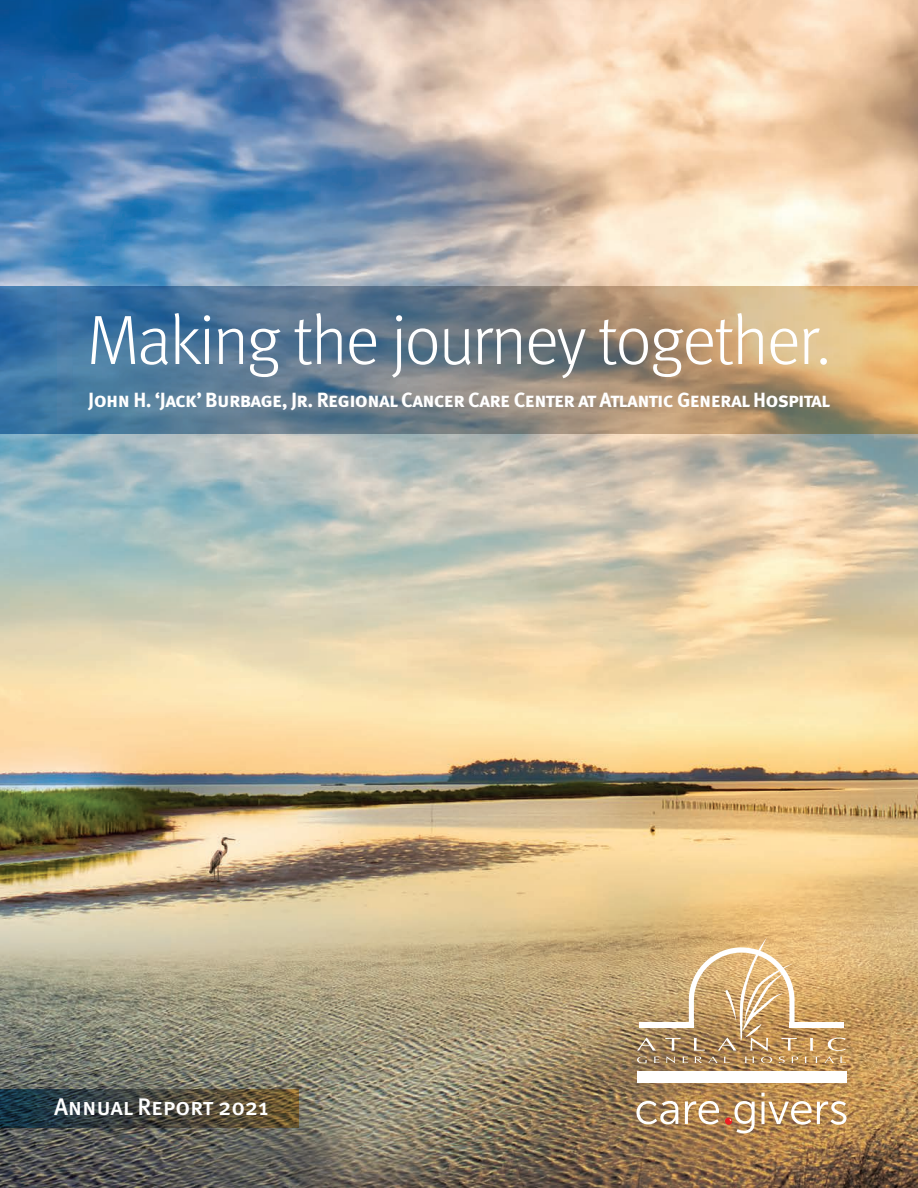
<style>
.page{position:relative;width:918px;height:1188px;background:#fff}
.page>*{position:absolute;margin:0;border:0;box-sizing:border-box;transform-origin:0 0}
.Skinny_Headline{font:300 69.75px "Meta Pro";letter-spacing:-.03em;color:#fff}
.Skinny_Headline-2{font:500 24px "Meta OT";letter-spacing:-.01em;color:#fff}
.Skinny_Headline-3{font:700 20.55px "Meta OT";letter-spacing:-.03em;color:#fff}
</style>
<div class="page">
<img style="left:0;top:0;width:918px;height:1188px">
<svg style="left:0;top:1089px;width:299px;height:39px;background:#42443d"></svg>
<svg style="left:0;top:286px;width:918px;height:148px;background:#808787"></svg>
<div style="left:725px;top:1118px;width:7px;height:7px;background:#ee1d23;border-radius:50%"></div>
<div style="left:789px;top:1023px;width:55px;height:5px;background:#fff"></div>
<svg style="left:813px;top:1057px;width:21px;height:6px"></svg>
<svg style="left:840px;top:1057px;width:6px;height:6px"></svg>
<svg style="left:810px;top:1038px;width:3px;height:13px"></svg>
<svg style="left:828px;top:1038px;width:18px;height:13px"></svg>
<div style="left:637px;top:1071px;width:210px;height:12px;background:#fff"></div>
<svg style="left:637px;top:937px;width:161px;height:126px;background:#caa97a"></svg>
<svg style="left:636px;top:1101px;width:42px;height:23px"></svg>
<svg style="left:685px;top:1101px;width:34px;height:24px"></svg>
<svg style="left:728px;top:1101px;width:27px;height:32px"></svg>
<svg style="left:761px;top:1093px;width:86px;height:32px"></svg>
<p class="Skinny_Headline" style="left:87px;top:290px;width:746px">Making the journey together.</p>
<p class="Skinny_Headline-3" style="left:88px;top:387px;width:744px">John H. ‘Jack’ Burbage, Jr. Regional Cancer Care Center at Atlantic General Hospital</p>
<p class="Skinny_Headline-2" style="left:54px;top:1092px;width:216px">Annual Report 2021</p>
</div>
